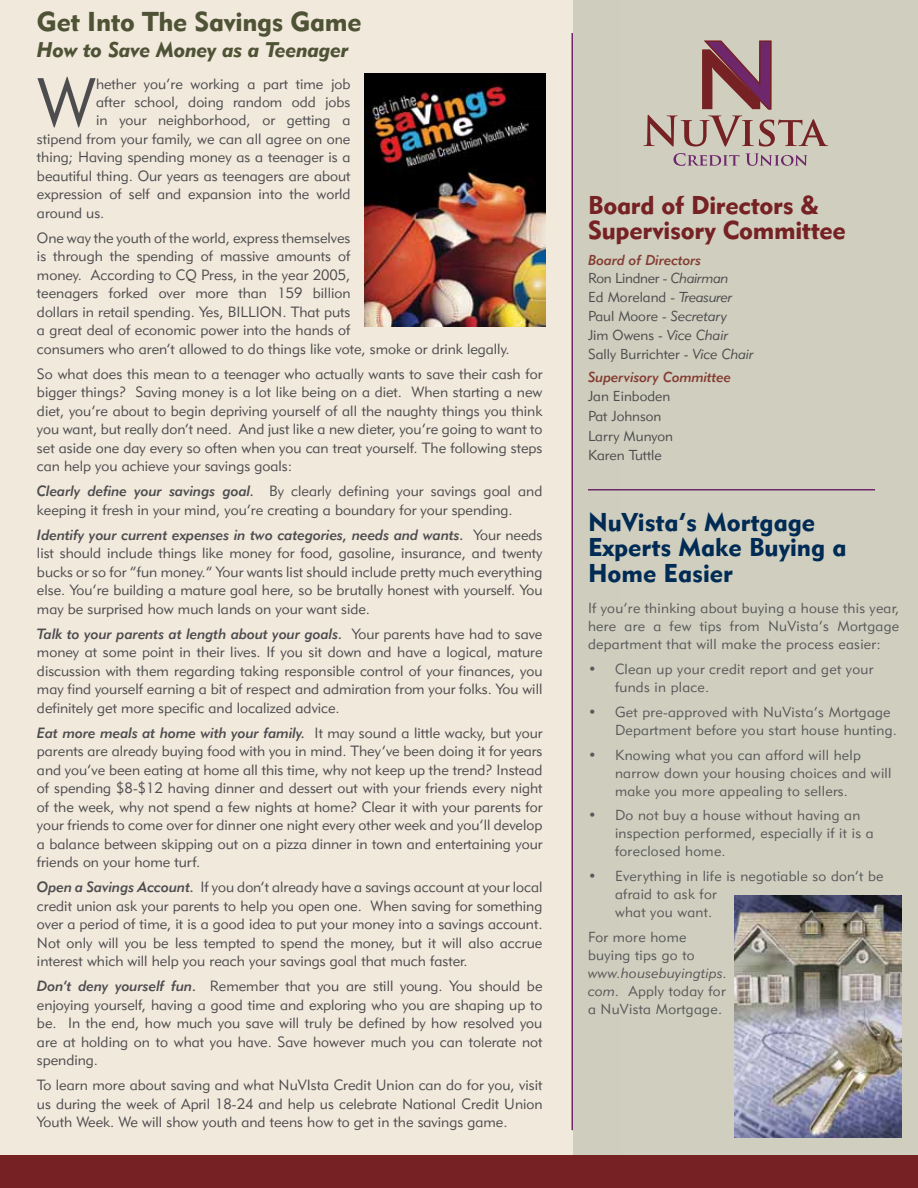
<style>
.page{position:relative;width:918px;height:1188px;background:#fff}
.page>*{position:absolute;margin:0;border:0;box-sizing:border-box;transform-origin:0 0}
.t1{font:66.75px "Geometric 415 BT Lite A";color:#4d4d4f}
.t2{font:27px "Geometric 415 BT Black A";letter-spacing:-.01em;color:#4f5335}
.t3{font:25.5px/25.5px "Geometric 415 BT Black A";color:#002b54}
.t4{font:25.5px/25.5px "Geometric 415 BT Black A";letter-spacing:-.01em;color:#762123}
.t5{font:21px "Geometric 415 BT Black Italic A";letter-spacing:-.01em;color:#4f5335}
.t6{font:14.7px/18.5px "Geometric 415 BT Lite A";color:#4d4d4f;text-align:justify}
.t7{font:14.7px "Geometric 415 BT Medium Italic A";color:#4d4d4f}
.t8{font:14.4px/18px "Geometric 415 BT Lite A";letter-spacing:.02em;color:#58595b}
.t9{font:14.4px "Geometric 415 BT Lite Italic A";letter-spacing:.02em;color:#58595b}
.t10{font:14.25px/18.9px "Geometric 415 BT Lite A";color:#4d4d4f}
.t11{font:14.25px "Geometric 415 BT Medium Italic A";color:#853d33}
.s1{font-family:"Geometric 415 BT Medium Italic A"}
.s2{font-family:"Geometric 415 BT Lite A"}
.s3{font-family:"Geometric 415 BT Lite Italic A"}
</style>
<div class="page">
<div style="left:0;top:0;width:621px;height:1156px;background:#f2e9dd"></div>
<div style="left:573px;top:0;width:345px;height:1159px;background:#cdccbb"></div>
<hr style="left:588px;top:489px;width:287px;height:1px;background:#6d276a">
<hr style="left:572px;top:33px;width:1px;height:1097px;background:#6d276a">
<div style="left:0;top:1155px;width:918px;height:33px;background:#762123"></div>
<svg style="left:644px;top:40px;width:184px;height:107px"></svg>
<svg style="left:674px;top:153px;width:65px;height:13px"></svg>
<svg style="left:745px;top:153px;width:62px;height:13px"></svg>
<img style="left:365px;top:73px;width:180px;height:253px">
<img style="left:735px;top:895px;width:167px;height:242px">
<h2 class="t2" style="left:37px;top:5px;width:326px">Get Into The Savings Game</h2>
<h3 class="t5" style="left:37px;top:36px;width:314px">How to Save Money as a Teenager</h3>
<h1 class="t1" style="left:37px;top:61px;width:61px">W</h1>
<p class="t6" style="left:96px;top:74px;width:256px">hether you’re working a part time job</p>
<p class="t6" style="left:96px;top:92px;width:256px">after school, doing random odd jobs</p>
<p class="t6" style="left:96px;top:111px;width:256px">in your neighborhood, or getting a</p>
<p class="t6" style="left:37px;top:129px;width:315px">stipend from your family, we can all agree on one</p>
<p class="t6" style="left:37px;top:148px;width:315px">thing; Having spending money as a teenager is a</p>
<p class="t6" style="left:37px;top:166px;width:315px">beautiful thing. Our years as teenagers are about</p>
<p class="t6" style="left:37px;top:185px;width:315px">expression of self and expansion into the world</p>
<p class="t6" style="left:37px;top:203px;width:69px">around us.</p>
<p class="t6" style="left:37px;top:228px;width:474px;text-align:left">One way the youth of the world, express themselves<br>is through the spending of massive amounts of<br>money. According to CQ Press, in the year 2005,<br>teenagers forked over more than 159 billion<br>dollars in retail spending. Yes, BILLION. That puts<br>a great deal of economic power into the hands of<br>consumers who aren’t allowed to do things like vote, smoke or drink legally.</p>
<p class="t6" style="left:37px;top:364px;width:507px">So what does this mean to a teenager who actually wants to save their cash for bigger things? Saving money is a lot like being on a diet. When starting a new diet, you’re about to begin depriving yourself of all the naughty things you think you want, but really don’t need. And just like a new dieter, you’re going to want to set aside one day every so often when you can treat yourself. The following steps can help you achieve your savings goals:</p>
<p class="t6" style="left:37px;top:482px;width:507px"><span class="s1">Clearly define your savings goal.</span> By clearly defining your savings goal and keeping it fresh in your mind, you’re creating a boundary for your spending.</p>
<p class="t7" style="left:37px;top:526px;width:507px">Identify your current expenses in two categories, needs and wants. <span class="s2">Your needs</span></p>
<p class="t6" style="left:37px;top:544px;width:507px">list should include things like money for food, gasoline, insurance, and twenty bucks or so for “fun money.” Your wants list should include pretty much everything else. You’re building a mature goal here, so be brutally honest with yourself. You may be surprised how much lands on your want side.</p>
<p class="t7" style="left:37px;top:625px;width:507px">Talk to your parents at length about your goals. <span class="s2">Your parents have had to save</span></p>
<p class="t6" style="left:37px;top:643px;width:507px">money at some point in their lives. If you sit down and have a logical, mature discussion with them regarding taking responsible control of your finances, you may find yourself earning a bit of respect and admiration from your folks. You will definitely get more specific and localized advice.</p>
<p class="t7" style="left:37px;top:724px;width:507px">Eat more meals at home with your family. <span class="s2">It may sound a little wacky, but your</span></p>
<p class="t6" style="left:37px;top:742px;width:507px">parents are already buying food with you in mind. They’ve been doing it for years and you’ve been eating at home all this time, why not keep up the trend? Instead of spending $8-$12 having dinner and dessert out with your friends every night of the week, why not spend a few nights at home? Clear it with your parents for your friends to come over for dinner one night every other week and you’ll develop a balance between skipping out on a pizza dinner in town and entertaining your friends on your home turf.</p>
<p class="t6" style="left:37px;top:878px;width:507px"><span class="s1">Open a Savings Account.</span> If you don’t already have a savings account at your local credit union ask your parents to help you open one. When saving for something over a period of time, it is a good idea to put your money into a savings account.<br>Not only will you be less tempted to spend the money, but it will also accrue interest which will help you reach your savings goal that much faster.</p>
<p class="t6" style="left:37px;top:977px;width:507px"><span class="s1">Don’t deny yourself fun.</span> Remember that you are still young. You should be enjoying yourself, having a good time and exploring who you are shaping up to be. In the end, how much you save will truly be defined by how resolved you are at holding on to what you have. Save however much you can tolerate not spending.</p>
<p class="t6" style="left:37px;top:1076px;width:507px">To learn more about saving and what NuVIsta Credit Union can do for you, visit us during the week of April 18-24 and help us celebrate National Credit Union Youth Week. We will show youth and teens how to get in the savings game.</p>
<h3 class="t4" style="left:588px;top:192px;width:259px">Board of Directors &amp;<br>Supervisory Committee</h3>
<p class="t11" style="left:588px;top:251px;width:115px">Board of Directors</p>
<p class="t10" style="left:588px;top:269px;width:167px">Ron Lindner - <span class="s3">Chairman<br></span>Ed Moreland - <span class="s3">Treasurer<br></span>Paul Moore - <span class="s3">Secretary<br></span>Jim Owens - <span class="s3">Vice Chair<br></span>Sally Burrichter - <span class="s3">Vice Chair</span></p>
<p class="t11" style="left:588px;top:368px;width:145px">Supervisory Committee</p>
<p class="t10" style="left:588px;top:386px;width:87px;line-height:19.6px">Jan Einboden<br>Pat Johnson<br>Larry Munyon<br>Karen Tuttle</p>
<h3 class="t3" style="left:588px;top:509px;width:260px">NuVista’s Mortgage<br>Experts Make Buying a<br>Home Easier</h3>
<p class="t8" style="left:588px;top:599px;width:313px;text-align:justify">If you’re thinking about buying a house this year, here are a few tips from NuVista’s Mortgage department that will make the process easier:</p>
<p class="t8" style="left:615px;top:660px;width:260px;text-indent:-27px">• Clean up your credit report and get your funds in place.</p>
<p class="t8" style="left:615px;top:703px;width:283px;text-indent:-27px">• Get pre-approved with NuVista’s Mortgage<br>Department before you start house hunting.</p>
<p class="t8" style="left:615px;top:746px;width:278px;text-indent:-27px">• Knowing what you can afford will help narrow down your housing choices and will make you more appealing to sellers.</p>
<p class="t8" style="left:615px;top:806px;width:260px;text-indent:-27px">• Do not buy a house without having an inspection performed, especially if it is a foreclosed home.</p>
<p class="t8" style="left:615px;top:867px;width:270px;text-indent:-27px">• Everything in life is negotiable so don’t be afraid to ask for<br>what you want.</p>
<p class="t8" style="left:588px;top:928px;width:108px">For more home buying tips go to</p>
<p class="t9" style="left:588px;top:964px;width:141px">www.housebuyingtips.</p>
<p class="t8" style="left:588px;top:982px;width:139px"><span class="s3">com.</span> Apply today for a NuVista Mortgage.</p>
</div>
